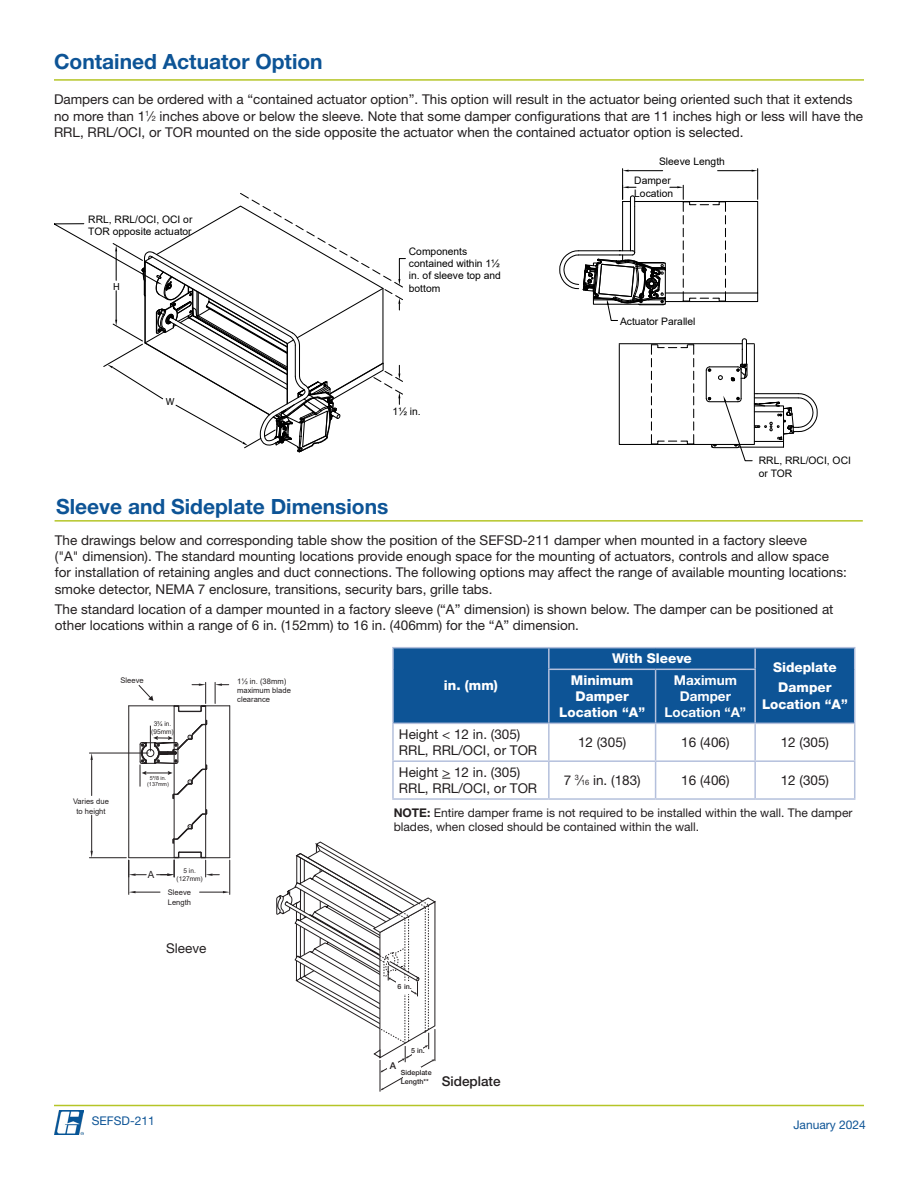
<style>
.page{position:relative;width:918px;height:1188px;background:#fff}
.page>*{position:absolute;margin:0;border:0;box-sizing:border-box;transform-origin:0 0}
.Subheading{font:700 21px "Helvetica Neue LT Std";color:#0d5496}
.Body{font:13.5px/16.2px "Helvetica Neue LT Std";color:#231f20}
.Bold{font:800 13.5px/16.2px "Helvetica Neue LT Std";color:#fff;text-align:center}
.Bold-2{font:700 13.5px/16.2px "Helvetica Neue LT Std";color:#fff;text-align:center}
.Body-2{font:500 13.5px "Helvetica Neue LT Std";color:#231f20}
.Body_8_pt{font:12px/14.4px "Helvetica Neue LT Std";color:#231f20}
.t1{font:12px "Helvetica Neue LT Std";color:#0d5496}
.t2{font:10.35px/12.3px "Arial";color:#000}
.t3{font:10.35px "Myriad Pro";color:#000}
.t4{font:9.9px "Arial";color:#231f20}
.t5{font:500 9.45px "Helvetica Neue LT Std";color:#231f20}
.t6{font:7.65px/9.3px "Arial";color:#231f20}
.t7{font:500 7.05px/8.6px "Helvetica Neue LT Std";color:#231f20}
.t8{font:6.6px/7.9px "Arial";color:#231f20;text-align:center}
.t9{font:5.55px/6.6px "Arial";color:#231f20;text-align:center}
.s1{font-size:7.35px}
.s2{font-weight:700}
</style>
<div class="page">
<hr style="left:619px;top:343px;width:123px;height:1px;background:#000">
<div style="left:619px;top:344px;width:136px;height:101px;border:1px solid #000"></div>
<svg style="left:705px;top:338px;width:113px;height:124px"></svg>
<svg style="left:650px;top:344px;width:45px;height:101px"></svg>
<svg style="left:559px;top:185px;width:200px;height:136px"></svg>
<hr style="left:622px;top:169px;width:1px;height:30px;background:#000">
<hr style="left:757px;top:169px;width:1px;height:30px;background:#000">
<hr style="left:629px;top:170px;width:34px;height:1px;background:#000">
<hr style="left:718px;top:170px;width:34px;height:1px;background:#000">
<svg style="left:54px;top:193px;width:352px;height:260px"></svg>
<hr style="left:380px;top:1060px;width:1px;height:32px;background:#231f20">
<svg style="left:276px;top:841px;width:160px;height:249px"></svg>
<hr style="left:174px;top:706px;width:1px;height:152px;background:#231f20">
<hr style="left:128px;top:706px;width:1px;height:152px;background:#231f20">
<hr style="left:229px;top:706px;width:1px;height:152px;background:#231f20">
<hr style="left:205px;top:706px;width:1px;height:152px;background:#231f20">
<svg style="left:172px;top:809px;width:35px;height:35px"></svg>
<hr style="left:129px;top:857px;width:101px;height:1px;background:#231f20">
<hr style="left:129px;top:706px;width:101px;height:1px;background:#231f20">
<svg style="left:129px;top:860px;width:17px;height:17px"></svg>
<hr style="left:89px;top:857px;width:37px;height:1px;background:#231f20">
<hr style="left:89px;top:753px;width:59px;height:1px;background:#231f20">
<hr style="left:91px;top:815px;width:1px;height:36px;background:#231f20">
<hr style="left:91px;top:760px;width:1px;height:36px;background:#231f20">
<svg style="left:91px;top:851px;width:2px;height:7px"></svg>
<svg style="left:91px;top:753px;width:2px;height:7px"></svg>
<svg style="left:157px;top:851px;width:62px;height:26px"></svg>
<svg style="left:174px;top:682px;width:32px;height:30px"></svg>
<svg style="left:215px;top:682px;width:14px;height:21px"></svg>
<hr style="left:128px;top:860px;width:1px;height:34px;background:#231f20">
<hr style="left:229px;top:860px;width:1px;height:34px;background:#231f20">
<svg style="left:129px;top:891px;width:31px;height:2px"></svg>
<svg style="left:200px;top:891px;width:30px;height:2px"></svg>
<svg style="left:138px;top:685px;width:15px;height:16px"></svg>
<svg style="left:137px;top:720px;width:70px;height:79px"></svg>
<hr style="left:55px;top:520px;width:808px;height:2px;background:#b5c527">
<hr style="left:392px;top:647px;width:157px;height:1px;background:#b4c0dc">
<hr style="left:392px;top:648px;width:2px;height:21px;background:#b4c0dc">
<hr style="left:392px;top:669px;width:2px;height:54px;background:#b4c0dc">
<hr style="left:549px;top:647px;width:107px;height:1px;background:#b4c0dc">
<hr style="left:656px;top:647px;width:99px;height:1px;background:#b4c0dc">
<hr style="left:755px;top:647px;width:100px;height:1px;background:#b4c0dc">
<div style="left:393px;top:648px;width:462px;height:75px;background:#0d5496"></div>
<hr style="left:854px;top:669px;width:1px;height:54px;background:#b4c0dc">
<hr style="left:548px;top:669px;width:108px;height:1px;background:#b4c0dc">
<hr style="left:548px;top:670px;width:2px;height:53px;background:#b4c0dc">
<hr style="left:656px;top:669px;width:100px;height:1px;background:#b4c0dc">
<hr style="left:655px;top:670px;width:1px;height:53px;background:#b4c0dc">
<hr style="left:754px;top:670px;width:2px;height:53px;background:#b4c0dc">
<hr style="left:392px;top:723px;width:157px;height:1px;background:#b4c0dc">
<hr style="left:392px;top:724px;width:2px;height:36px;background:#b4c0dc">
<hr style="left:549px;top:723px;width:107px;height:1px;background:#b4c0dc">
<hr style="left:548px;top:724px;width:2px;height:36px;background:#b4c0dc">
<hr style="left:656px;top:723px;width:99px;height:1px;background:#b4c0dc">
<hr style="left:655px;top:724px;width:1px;height:36px;background:#b4c0dc">
<hr style="left:755px;top:723px;width:100px;height:1px;background:#b4c0dc">
<hr style="left:754px;top:724px;width:2px;height:36px;background:#b4c0dc">
<hr style="left:854px;top:724px;width:1px;height:36px;background:#b4c0dc">
<hr style="left:392px;top:760px;width:157px;height:2px;background:#b4c0dc">
<hr style="left:392px;top:762px;width:2px;height:36px;background:#b4c0dc">
<hr style="left:549px;top:760px;width:107px;height:2px;background:#b4c0dc">
<hr style="left:548px;top:762px;width:2px;height:36px;background:#b4c0dc">
<hr style="left:656px;top:760px;width:99px;height:2px;background:#b4c0dc">
<hr style="left:655px;top:762px;width:1px;height:36px;background:#b4c0dc">
<hr style="left:755px;top:760px;width:100px;height:2px;background:#b4c0dc">
<hr style="left:754px;top:762px;width:2px;height:36px;background:#b4c0dc">
<hr style="left:854px;top:762px;width:1px;height:36px;background:#b4c0dc">
<hr style="left:392px;top:798px;width:157px;height:2px;background:#b4c0dc">
<hr style="left:549px;top:798px;width:107px;height:2px;background:#b4c0dc">
<hr style="left:656px;top:798px;width:99px;height:2px;background:#b4c0dc">
<hr style="left:755px;top:798px;width:100px;height:2px;background:#b4c0dc">
<hr style="left:54px;top:1105px;width:810px;height:1px;background:#b5c527">
<hr style="left:54px;top:79px;width:810px;height:2px;background:#b5c527">
<img style="left:54px;top:1110px;width:30px;height:25px">
<p class="Subheading" style="left:54px;top:49px;width:270px">Contained Actuator Option</p>
<p class="Body" style="left:54px;top:91px;width:811px">Dampers can be ordered with a “contained actuator option”. This option will result in the actuator being oriented such that it extends no more than 1<sup>1</sup>⁄<span class="s1">2</span> inches above or below the sleeve. Note that some damper configurations that are 11 inches high or less will have the<br>RRL, RRL/OCI, or TOR mounted on the side opposite the actuator when the contained actuator option is selected.</p>
<p class="t2" style="left:659px;top:155px;width:67px">Sleeve Length</p>
<p class="t2" style="left:88px;top:213px;width:106px">RRL, RRL/OCI, OCI or<br>TOR opposite actuator</p>
<p class="t3" style="left:113px;top:280px;width:8px">H</p>
<p class="t3" style="left:166px;top:395px;width:10px">W</p>
<p class="t2" style="left:409px;top:245px;width:94px">Components contained within 1½ in. of sleeve top and bottom</p>
<p class="t2" style="left:393px;top:405px;width:30px">1½ in.</p>
<p class="Subheading" style="left:56px;top:494px;width:334px">Sleeve and Sideplate Dimensions</p>
<p class="t2" style="left:634px;top:175px;width:40px">Damper<br>Location</p>
<p class="t2" style="left:620px;top:315px;width:77px">Actuator Parallel</p>
<p class="t2" style="left:759px;top:454px;width:94px">RRL, RRL/OCI, OCI or TOR</p>
<p class="Body" style="left:55px;top:532px;width:794px">The drawings below and corresponding table show the position of the SEFSD-211 damper when mounted in a factory sleeve<br>("A" dimension). The standard mounting locations provide enough space for the mounting of actuators, controls and allow space for installation of retaining angles and duct connections. The following options may affect the range of available mounting locations: smoke detector, NEMA 7 enclosure, transitions, security bars, grille tabs.</p>
<p class="Body" style="left:55px;top:601px;width:780px">The standard location of a damper mounted in a factory sleeve (“A” dimension) is shown below. The damper can be positioned at other locations within a range of 6 in. (152mm) to 16 in. (406mm) for the “A” dimension.</p>
<p class="t6" style="left:120px;top:675px;width:25px">Sleeve</p>
<p class="t6" style="left:237px;top:677px;width:55px">1½ in. (38mm) maximum blade clearance</p>
<p class="t8" style="left:151px;top:719px;width:24px">3¾ in. (95mm)</p>
<p class="t6" style="left:73px;top:797px;width:37px;text-align:center">Varies due to height</p>
<p class="t9" style="left:147px;top:774px;width:23px">5³/8 in. (137mm)</p>
<p class="t4" style="left:148px;top:868px;width:8px">A</p>
<p class="t8" style="left:184px;top:867px;width:14px">5 in.</p>
<p class="t8" style="left:177px;top:875px;width:28px">(127mm)</p>
<p class="t6" style="left:168px;top:888px;width:25px">Sleeve<br>Length</p>
<p class="Body" style="left:166px;top:939px;width:42px">Sleeve</p>
<p class="Bold" style="left:444px;top:677px;width:56px">in. (mm)</p>
<p class="Bold" style="left:612px;top:650px;width:81px">With Sleeve</p>
<p class="Bold" style="left:559px;top:672px;width:87px">Minimum<br>Damper<br>Location “A”</p>
<p class="Bold-2" style="left:665px;top:672px;width:83px">Maximum<br>Damper<br>Location “A”</p>
<p class="Bold" style="left:773px;top:659px;width:65px">Sideplate</p>
<p class="Bold" style="left:762px;top:680px;width:87px">Damper<br>Location “A”</p>
<p class="Body" style="left:399px;top:726px;width:140px">Height &lt; 12 in. (305)<br>RRL, RRL/OCI, or TOR</p>
<p class="Body" style="left:578px;top:734px;width:50px">12 (305)</p>
<p class="Body" style="left:681px;top:734px;width:50px">16 (406)</p>
<p class="Body" style="left:781px;top:734px;width:50px">12 (305)</p>
<p class="Body" style="left:399px;top:764px;width:140px">Height &gt; 12 in. (305)<br>RRL, RRL/OCI, or TOR</p>
<p class="Body" style="left:564px;top:772px;width:78px">7 <sup>3</sup>⁄<span class="s1">16</span> in. (183)</p>
<p class="Body" style="left:681px;top:772px;width:50px">16 (406)</p>
<p class="Body" style="left:781px;top:772px;width:50px">12 (305)</p>
<p class="Body_8_pt" style="left:394px;top:805px;width:460px"><span class="s2">NOTE:</span> Entire damper frame is not required to be installed within the wall. The damper blades, when closed should be contained within the wall.</p>
<p class="t7" style="left:397px;top:982px;width:16px">6 in.</p>
<p class="t7" style="left:411px;top:1046px;width:15px">5 in.</p>
<p class="t7" style="left:401px;top:1068px;width:32px">Sideplate<br>Length**</p>
<p class="t5" style="left:390px;top:1060px;width:8px">A</p>
<p class="Body-2" style="left:442px;top:1073px;width:60px">Sideplate</p>
<p class="t1" style="left:92px;top:1113px;width:64px">SEFSD-211</p>
<p class="t1" style="left:793px;top:1117px;width:74px">January 2024</p>
</div>
